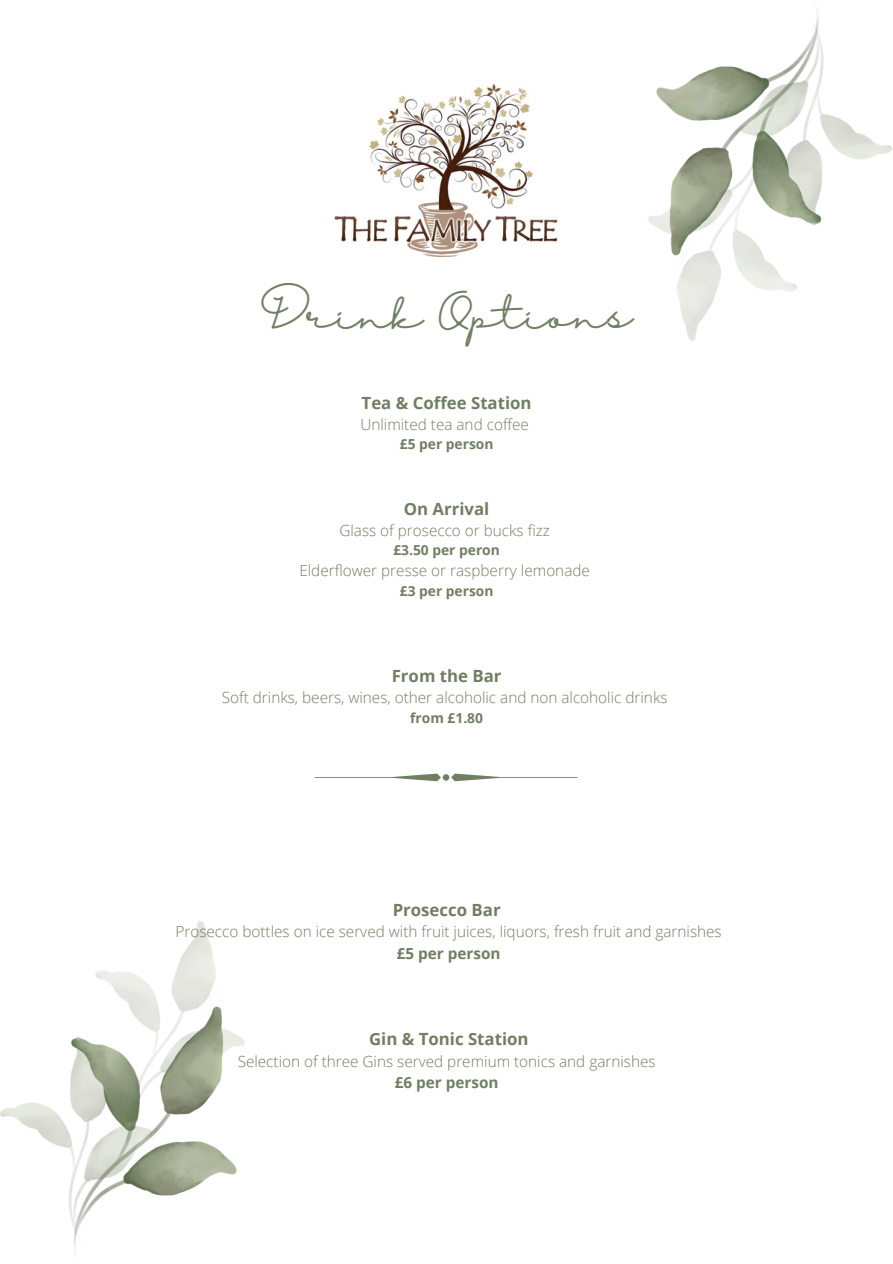
<style>
.page{position:relative;width:893px;height:1264px;background:#fff}
.page>*{position:absolute;margin:0;border:0;box-sizing:border-box;transform-origin:0 0}
.t1{font:37.95px "Halimun";color:#707f62}
.t2{font:700 16.8px "Open Sans";color:#707f62}
.t3{font:300 15.3px "Open Sans";color:#707f62}
.t4{font:700 15.3px "Open Sans";color:#707f62}
.t5{font:700 13.8px "Open Sans";color:#707f62}
</style>
<div class="page">
<img style="left:648px;top:8px;width:244px;height:333px">
<img style="left:0;top:921px;width:245px;height:332px">
<img style="left:334px;top:85px;width:224px;height:172px">
<svg style="left:314px;top:773px;width:263px;height:8px"></svg>
<h1 class="t1" style="left:261px;top:293px;width:373px">Drink Options</h1>
<p class="t2" style="left:361px;top:391px;width:171px">Tea &amp; Coffee Station</p>
<p class="t3" style="left:360px;top:414px;width:170px">Unlimited tea and coffee</p>
<p class="t5" style="left:400px;top:434px;width:95px">£5 per person</p>
<p class="t2" style="left:404px;top:496px;width:87px">On Arrival</p>
<p class="t3" style="left:339px;top:519px;width:212px">Glass of prosecco or bucks fizz</p>
<p class="t5" style="left:393px;top:540px;width:108px">£3.50 per peron</p>
<p class="t3" style="left:299px;top:560px;width:292px">Elderflower presse or raspberry lemonade</p>
<p class="t5" style="left:400px;top:580px;width:95px">£3 per person</p>
<p class="t2" style="left:392px;top:664px;width:111px">From the Bar</p>
<p class="t3" style="left:222px;top:687px;width:447px">Soft drinks, beers, wines, other alcoholic and non alcoholic drinks</p>
<p class="t5" style="left:410px;top:708px;width:74px">from £1.80</p>
<p class="t2" style="left:392px;top:898px;width:109px">Prosecco Bar</p>
<p class="t3" style="left:175px;top:921px;width:547px">Prosecco bottles on ice served with fruit juices, liquors, fresh fruit and garnishes</p>
<p class="t4" style="left:396px;top:942px;width:105px">£5 per person</p>
<p class="t2" style="left:369px;top:1027px;width:161px">Gin &amp; Tonic Station</p>
<p class="t3" style="left:238px;top:1050px;width:419px">Selection of three Gins served premium tonics and garnishes</p>
<p class="t4" style="left:394px;top:1071px;width:105px">£6 per person</p>
</div>
